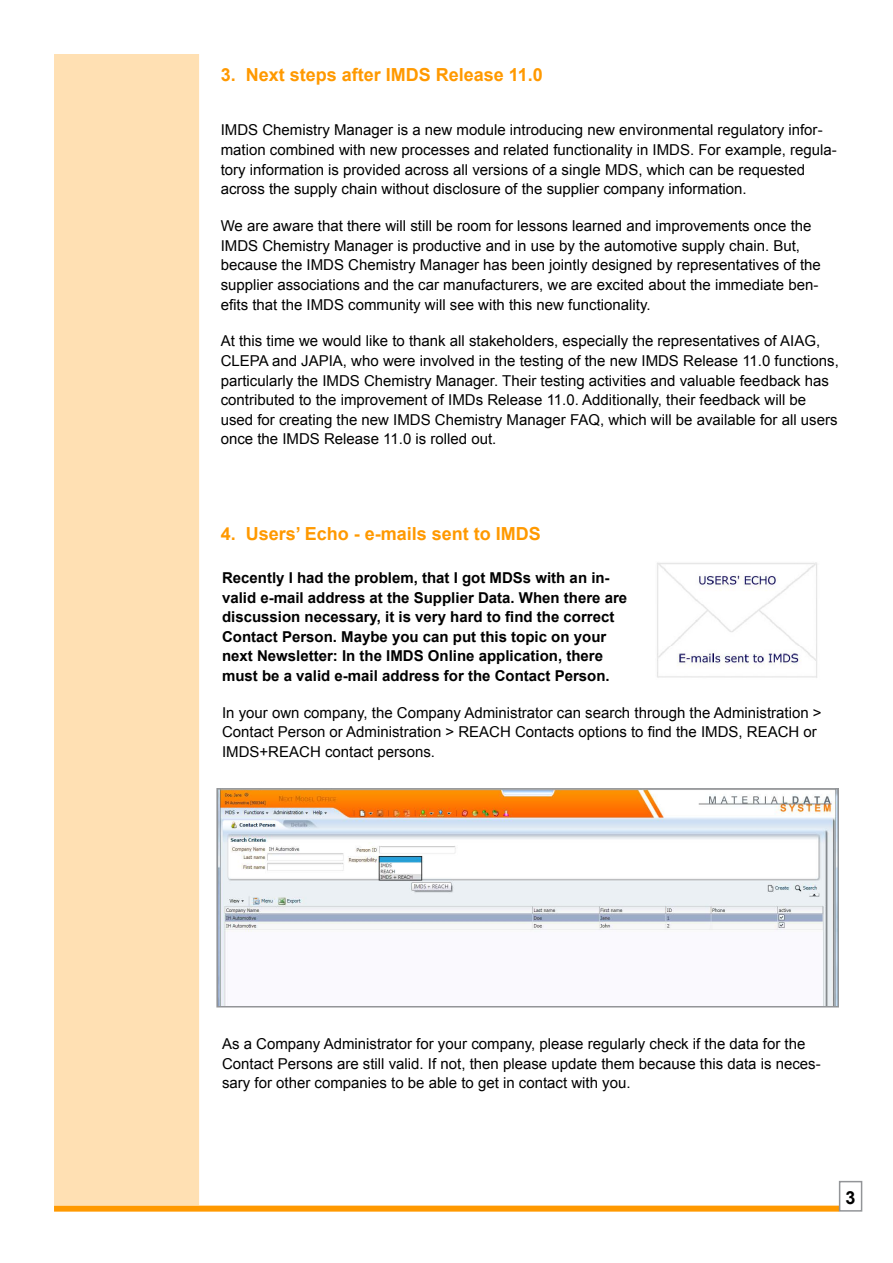
<style>
.page{position:relative;width:893px;height:1263px;background:#fff}
.page>*{position:absolute;margin:0;border:0;box-sizing:border-box;transform-origin:0 0}
.t1{font:700 18px "Arial";color:#f90}
.t2{font:700 18px "Arial";color:#000}
.t3{font:15px/19.6px "Arial";color:#000}
.t4{font:700 15px/19.6px "Arial";color:#000}
</style>
<div class="page">
<div style="left:54px;top:54px;width:145px;height:1151px;background:#ffe0b3"></div>
<div style="left:54px;top:1205px;width:785px;height:6px;background:#f90"></div>
<div style="left:839px;top:1181px;width:23px;height:30px;border:2px solid #939598"></div>
<img style="left:657px;top:562px;width:160px;height:116px">
<img style="left:219px;top:791px;width:617px;height:213px">
<div style="left:216px;top:788px;width:623px;height:219px;border:2px solid #939598"></div>
<p class="t1" style="left:221px;top:63px;width:324px">3. Next steps after IMDS Release 11.0</p>
<p class="t3" style="left:221px;top:120px;width:618px">IMDS Chemistry Manager is a new module introducing new environmental regulatory infor&shy;mation combined with new processes and related functionality in IMDS. For example, regula&shy;tory information is provided across all versions of a single MDS, which can be requested across the supply chain without disclosure of the supplier company information.</p>
<p class="t3" style="left:221px;top:216px;width:602px">We are aware that there will still be room for lessons learned and improvements once the IMDS Chemistry Manager is productive and in use by the automotive supply chain. But, because the IMDS Chemistry Manager has been jointly designed by representatives of the supplier associations and the car manufacturers, we are excited about the immediate ben&shy;efits that the IMDS community will see with this new functionality.</p>
<p class="t3" style="left:221px;top:331px;width:620px">At this time we would like to thank all stakeholders, especially the representatives of AIAG, CLEPA and JAPIA, who were involved in the testing of the new IMDS Release 11.0 functions, particularly the IMDS Chemistry Manager. Their testing activities and valuable feedback has contributed to the improvement of IMDs Release 11.0. Additionally, their feedback will be used for creating the new IMDS Chemistry Manager FAQ, which will be available for all users once the IMDS Release 11.0 is rolled out.</p>
<p class="t1" style="left:221px;top:521px;width:322px">4. Users’ Echo - e-mails sent to IMDS</p>
<p class="t4" style="left:222px;top:568px;width:407px">Recently I had the problem, that I got MDSs with an in&shy;valid e-mail address at the Supplier Data. When there are discussion necessary, it is very hard to find the correct Contact Person. Maybe you can put this topic on your next Newsletter: In the IMDS Online application, there must be a valid e-mail address for the Contact Person.</p>
<p class="t3" style="left:222px;top:703px;width:601px">In your own company, the Company Administrator can search through the Administration &gt;<br>Contact Person or Administration &gt; REACH Contacts options to find the IMDS, REACH or<br>IMDS+REACH contact persons.</p>
<p class="t3" style="left:222px;top:1034px;width:600px">As a Company Administrator for your company, please regularly check if the data for the<br>Contact Persons are still valid. If not, then please update them because this data is neces&shy;sary for other companies to be able to get in contact with you.</p>
<p class="t2" style="left:845px;top:1185px;width:12px">3</p>
</div>
